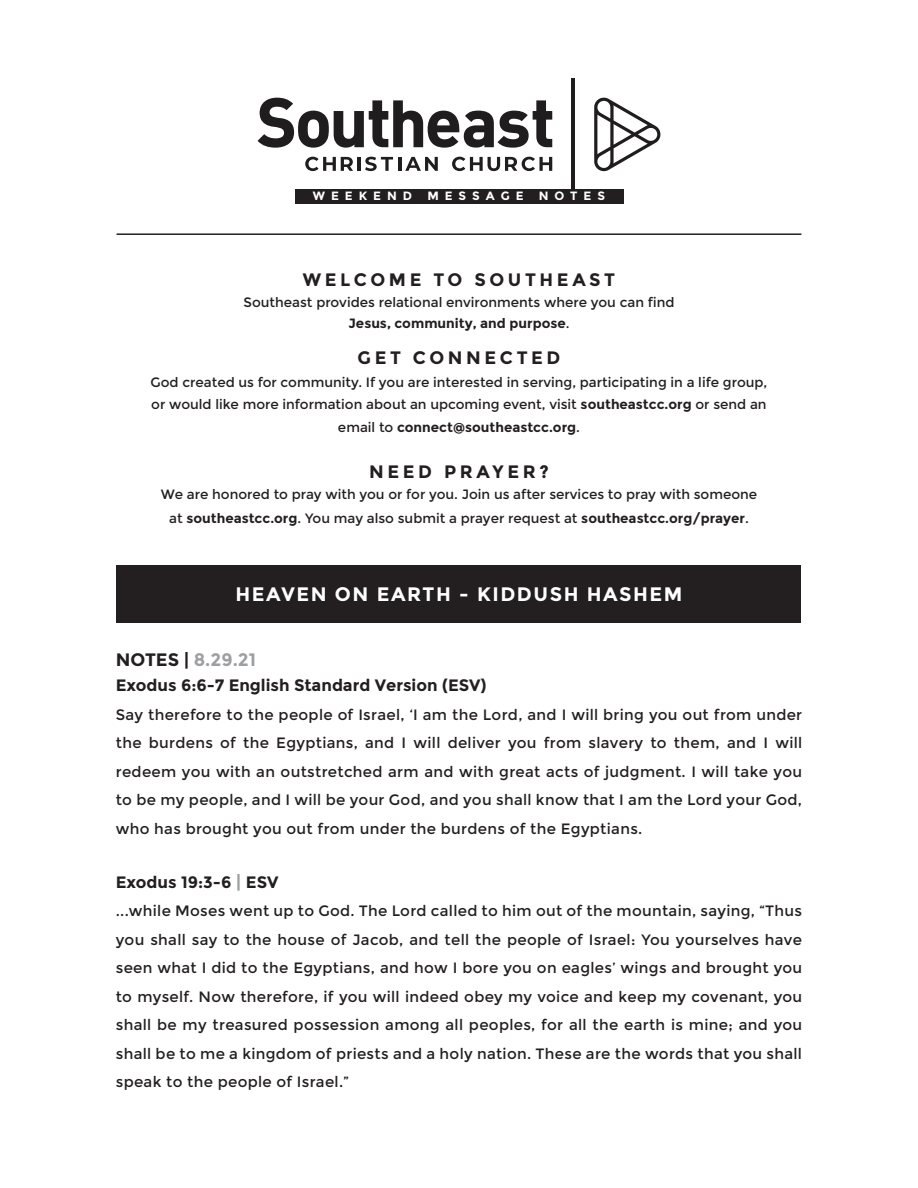
<style>
.page{position:relative;width:918px;height:1188px;background:#fff}
.page>*{position:absolute;margin:0;border:0;box-sizing:border-box;transform-origin:0 0}
.t1{font:700 19.5px "Montserrat";letter-spacing:.08em;color:#fff}
.t2{font:700 18px "Montserrat";letter-spacing:.2em;color:#231f20}
.t3{font:700 18px "Montserrat";color:#9d9fa2}
.t4{font:700 16.5px "Montserrat";color:#231f20}
.t5{font:15px/28.5px "Montserrat";letter-spacing:.02em;color:#231f20;text-align:justify}
.t6{font:13.5px/22.5px "Montserrat";color:#231f20;text-align:center}
.t7{font:700 12px "Montserrat";letter-spacing:.5em;color:#fff}
.s1{font-weight:700}
.s2{color:#231f20}
.s3{font-size:18px;color:#9d9fa2}
</style>
<div class="page">
<div style="left:117px;top:566px;width:684px;height:57px;background:#231f20"></div>
<hr style="left:117px;top:233px;width:684px;height:2px;background:#231f20">
<hr style="left:572px;top:78px;width:3px;height:112px;background:#201d1e">
<svg style="left:305px;top:157px;width:48px;height:14px"></svg>
<hr style="left:357px;top:157px;width:4px;height:14px;background:#201d1e">
<svg style="left:365px;top:157px;width:28px;height:14px"></svg>
<hr style="left:398px;top:157px;width:3px;height:14px;background:#201d1e">
<svg style="left:405px;top:157px;width:33px;height:14px"></svg>
<svg style="left:452px;top:157px;width:100px;height:14px"></svg>
<svg style="left:258px;top:98px;width:294px;height:50px"></svg>
<svg style="left:594px;top:98px;width:66px;height:73px"></svg>
<div style="left:295px;top:189px;width:328px;height:14px;background:#231f20"></div>
<p class="t7" style="left:313px;top:189px;width:101px">WEEKEND</p>
<p class="t7" style="left:427px;top:189px;width:98px">MESSAGE</p>
<p class="t7" style="left:539px;top:189px;width:68px">NOTES</p>
<p class="t2" style="left:303px;top:269px;width:314px">WELCOME TO SOUTHEAST</p>
<p class="t6" style="left:244px;top:292px;width:432px;line-height:21px">Southeast provides relational environments where you can find<br><span class="s1">Jesus, community, and purpose</span>.</p>
<p class="t2" style="left:358px;top:347px;width:204px">GET CONNECTED</p>
<p class="t6" style="left:151px;top:371px;width:618px">God created us for community. If you are interested in serving, participating in a life group, or would like more information about an upcoming event, visit <span class="s1">southeastcc.org</span> or send an email to <span class="s1">connect@southeastcc.org</span>.</p>
<p class="t2" style="left:369px;top:461px;width:181px">NEED PRAYER?</p>
<p class="t6" style="left:161px;top:482px;width:598px;line-height:24.6px">We are honored to pray with you or for you. Join us after services to pray with someone at <span class="s1">southeastcc.org</span>. You may also submit a prayer request at <span class="s1">southeastcc.org/prayer</span>.</p>
<h1 class="t1" style="left:235px;top:582px;width:449px">HEAVEN ON EARTH - KIDDUSH HASHEM</h1>
<p class="t3" style="left:116px;top:648px;width:142px"><span class="s2">NOTES |</span> 8.29.21</p>
<p class="t4" style="left:116px;top:675px;width:372px">Exodus 6:6-7 English Standard Version (ESV)</p>
<p class="t5" style="left:116px;top:700px;width:688px">Say therefore to the people of Israel, ‘I am the Lord, and I will bring you out from under the burdens of the Egyptians, and I will deliver you from slavery to them, and I will redeem you with an outstretched arm and with great acts of judgment. I will take you to be my people, and I will be your God, and you shall know that I am the Lord your God, who has brought you out from under the burdens of the Egyptians.</p>
<p class="t4" style="left:116px;top:872px;width:164px">Exodus 19:3-6 <span class="s3">|</span> ESV</p>
<p class="t5" style="left:116px;top:897px;width:688px">...while Moses went up to God. The Lord called to him out of the mountain, saying, “Thus you shall say to the house of Jacob, and tell the people of Israel: You yourselves have seen what I did to the Egyptians, and how I bore you on eagles’ wings and brought you to myself. Now therefore, if you will indeed obey my voice and keep my covenant, you shall be my treasured possession among all peoples, for all the earth is mine; and you shall be to me a kingdom of priests and a holy nation. These are the words that you shall speak to the people of Israel.”</p>
</div>
